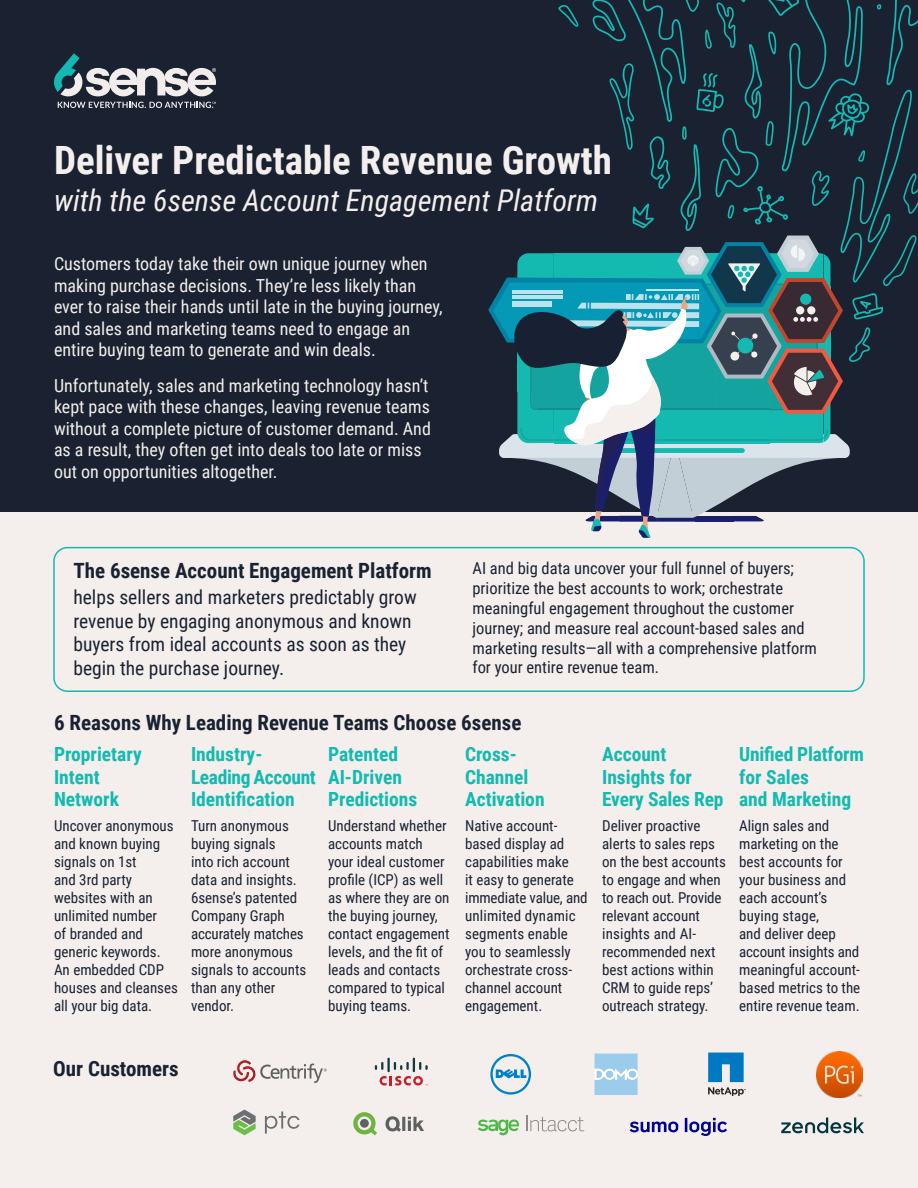
<style>
.page{position:relative;width:918px;height:1188px;background:#fff}
.page>*{position:absolute;margin:0;border:0;box-sizing:border-box;transform-origin:0 0}
.t1{font:700 39px "Roboto Condensed";color:#f4efec}
.t2{font:italic 30px "Roboto Condensed";color:#f4efec}
.t3{font:700 21px "Roboto Condensed";color:#1a2232}
.t4{font:700 19.5px/22.5px "Roboto Condensed";color:#12bab0}
.t5{font:19.5px/23.4px "Roboto Condensed";color:#1a2232}
.t6{font:18px/21.6px "Roboto Condensed";color:#f4efec}
.t7{font:16.5px/19.8px "Roboto Condensed";color:#1a2232}
.t8{font:15px/18px "Roboto Condensed";color:#1a2232}
</style>
<div class="page">
<div style="left:0;top:181px;width:918px;height:1007px;background:#f4efec"></div>
<div style="left:0;top:0;width:918px;height:512px;background:#1a2232"></div>
<svg style="left:54px;top:53px;width:162px;height:55px"></svg>
<div style="left:53px;top:547px;width:812px;height:145px;border:2px solid #12bab0;border-radius:14px"></div>
<svg style="left:233px;top:1110px;width:23px;height:25px"></svg>
<svg style="left:265px;top:1112px;width:35px;height:22px"></svg>
<svg style="left:375px;top:1058px;width:53px;height:28px"></svg>
<img style="left:816px;top:1051px;width:46px;height:46px">
<svg style="left:233px;top:1060px;width:94px;height:23px"></svg>
<svg style="left:630px;top:1118px;width:97px;height:18px"></svg>
<svg style="left:490px;top:1054px;width:41px;height:41px"></svg>
<svg style="left:385px;top:1116px;width:39px;height:16px"></svg>
<svg style="left:353px;top:1112px;width:24px;height:23px"></svg>
<div style="left:360px;top:1119px;width:9px;height:9px;background:#5e6161;border-radius:50%"></div>
<svg style="left:478px;top:1120px;width:42px;height:15px"></svg>
<svg style="left:526px;top:1116px;width:58px;height:15px"></svg>
<svg style="left:708px;top:1053px;width:38px;height:43px"></svg>
<svg style="left:595px;top:1054px;width:43px;height:41px;background:#aad3ed"></svg>
<svg style="left:781px;top:1118px;width:83px;height:15px"></svg>
<svg style="left:488px;top:0;width:430px;height:538px"></svg>
<h1 class="t1" style="left:54px;top:133px;width:560px">Deliver Predictable Revenue Growth</h1>
<h2 class="t2" style="left:54px;top:179px;width:546px">with the 6sense Account Engagement Platform</h2>
<p class="t6" style="left:54px;top:252px;width:390px">Customers today take their own unique journey when making purchase decisions. They’re less likely than ever to raise their hands until late in the buying journey, and sales and marketing teams need to engage an entire buying team to generate and win deals.</p>
<p class="t6" style="left:54px;top:374px;width:378px">Unfortunately, sales and marketing technology hasn’t kept pace with these changes, leaving revenue teams without a complete picture of customer demand. And as a result, they often get into deals too late or miss out on opportunities altogether.</p>
<h3 class="t3" style="left:73px;top:556px;width:360px">The 6sense Account Engagement Platform</h3>
<h3 class="t5" style="left:73px;top:585px;width:345px">helps sellers and marketers predictably grow revenue by engaging anonymous and known buyers from ideal accounts as soon as they begin the purchase journey.</h3>
<h3 class="t3" style="left:54px;top:708px;width:469px">6 Reasons Why Leading Revenue Teams Choose 6sense</h3>
<p class="t7" style="left:472px;top:558px;width:346px">AI and big data uncover your full funnel of buyers; prioritize the best accounts to work; orchestrate meaningful engagement throughout the customer journey; and measure real account-based sales and marketing results—all with a comprehensive platform for your entire revenue team.</p>
<h3 class="t4" style="left:54px;top:742px;width:89px">Proprietary<br>Intent<br>Network</h3>
<p class="t8" style="left:54px;top:816px;width:126px">Uncover anonymous and known buying signals on 1st<br>and 3rd party websites with an unlimited number<br>of branded and generic keywords.<br>An embedded CDP houses and cleanses all your big data.</p>
<h3 class="t4" style="left:191px;top:742px;width:126px">Industry-<br>Leading Account<br>Identification</h3>
<p class="t8" style="left:191px;top:816px;width:117px">Turn anonymous buying signals<br>into rich account data and insights.<br>6sense’s patented<br>Company Graph accurately matches more anonymous signals to accounts than any other vendor.</p>
<h3 class="t4" style="left:328px;top:742px;width:91px">Patented<br>AI-Driven<br>Predictions</h3>
<p class="t8" style="left:328px;top:816px;width:123px">Understand whether accounts match your ideal customer profile (ICP) as well as where they are on the buying journey, contact engagement levels, and the fit of leads and contacts compared to typical buying teams.</p>
<h3 class="t4" style="left:465px;top:742px;width:81px">Cross-<br>Channel<br>Activation</h3>
<p class="t8" style="left:465px;top:816px;width:124px">Native account&shy;based display ad capabilities make<br>it easy to generate immediate value, and unlimited dynamic segments enable you to seamlessly orchestrate cross&shy;channel account engagement.</p>
<h3 class="t4" style="left:602px;top:742px;width:123px">Account<br>Insights for<br>Every Sales Rep</h3>
<p class="t8" style="left:602px;top:816px;width:125px">Deliver proactive alerts to sales reps on the best accounts to engage and when to reach out. Provide relevant account insights and AI&shy;recommended next best actions within<br>CRM to guide reps’ outreach strategy.</p>
<h3 class="t4" style="left:739px;top:742px;width:126px">Unified Platform for Sales<br>and Marketing</h3>
<p class="t8" style="left:739px;top:816px;width:123px">Align sales and marketing on the best accounts for your business and each account’s buying stage,<br>and deliver deep account insights and meaningful account&shy;based metrics to the entire revenue team.</p>
<h3 class="t3" style="left:53px;top:1054px;width:127px">Our Customers</h3>
</div>
